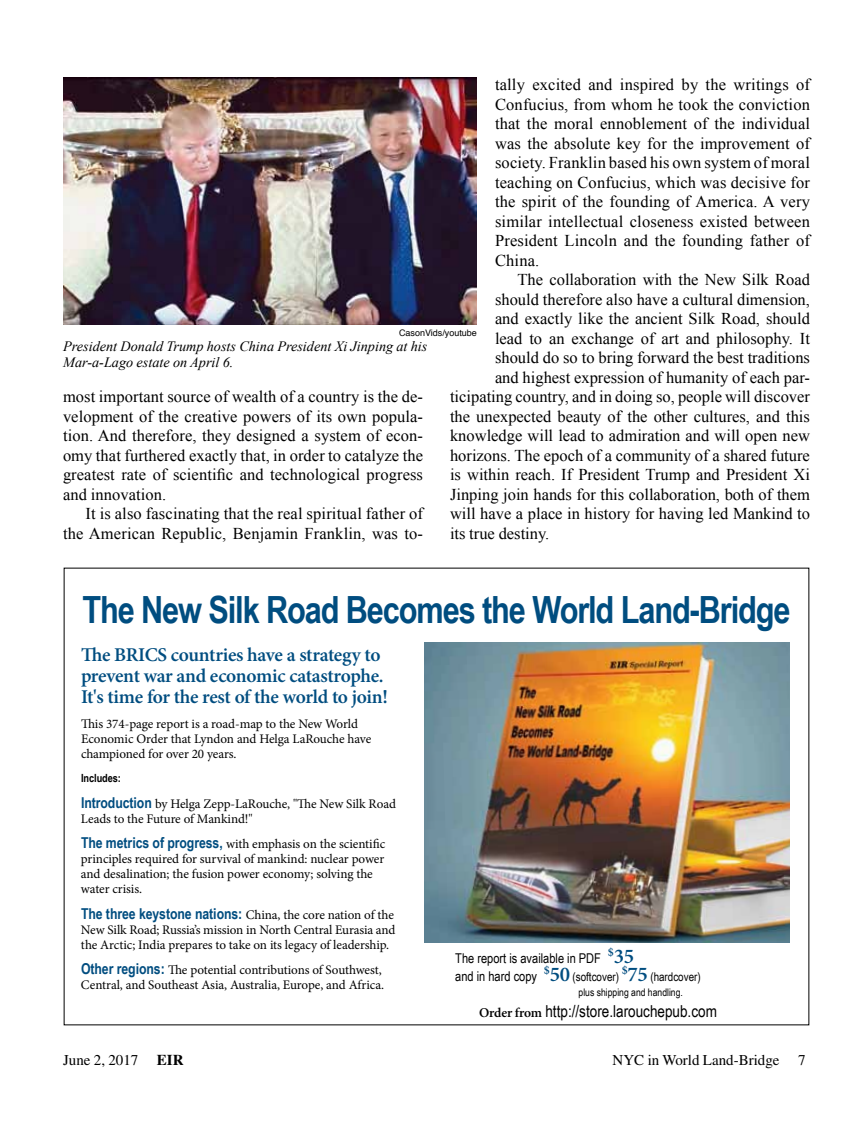
<style>
.page{position:relative;width:864px;height:1134px;background:#fff}
.page>*{position:absolute;margin:0;border:0;box-sizing:border-box;transform-origin:0 0}
.t1{font:700 37.5px "Arial Narrow";letter-spacing:-.03em;color:#004d80}
.t2{font:600 21px "Minion Pro";color:#004d80}
.t3{font:600 19.5px/21px "Minion Pro";letter-spacing:-.015em;color:#004d80}
.t4{font:16.5px/19.5px "Times New Roman";color:#000;text-align:justify}
.t5{font:16.5px "Arial Narrow";color:#000}
.t6{font:700 15px "Arial Narrow";letter-spacing:-.005em;color:#004d80}
.t7{font:15px "Times";color:#000}
.t8{font:italic 14.25px/15.8px "Times New Roman";color:#000}
.t9{font:13.5px "Arial Narrow";color:#000}
.t10{font:13.2px/15px "Minion Pro";letter-spacing:-.01em;color:#000}
.t11{font:12px "Arial Narrow";color:#000}
.t12{font:700 11.25px "Arial Narrow";letter-spacing:-.005em;color:#000}
.t13{font:10.5px "Arial Narrow";color:#000}
.t14{font:9px "Helvetica";color:#000}
.s1{font-family:"Arial Narrow";font-weight:700;font-size:15px;color:#004d80}
.s2{font-family:"Minion Pro";font-weight:400;font-size:13.2px;color:#000}
.s3{font-family:"Minion Pro";font-weight:600;font-size:21px;color:#004d80}
.s4{font-family:"Minion Pro";font-weight:600;font-size:13.5px}
.s5{font-weight:700}
</style>
<div class="page">
<img style="left:63px;top:77px;width:414px;height:247px">
<img style="left:424px;top:642px;width:365px;height:301px">
<p class="t4" style="left:495px;top:74px;width:317px">tally excited and inspired by the writings of Confucius, from whom he took the conviction that the moral ennoblement of the individual was the absolute key for the improvement of society. Franklin based his own system of moral teaching on Confucius, which was decisive for the spirit of the founding of America. A very similar intellectual closeness existed between President Lincoln and the founding father of China.</p>
<p class="t4" style="left:518px;top:270px;width:294px">The collaboration with the New Silk Road</p>
<p class="t4" style="left:495px;top:289px;width:317px">should therefore also have a cultural dimension,</p>
<p class="t4" style="left:495px;top:309px;width:317px">and exactly like the ancient Silk Road, should</p>
<p class="t4" style="left:495px;top:328px;width:316px">lead to an exchange of art and philosophy. It</p>
<p class="t4" style="left:495px;top:348px;width:317px">should do so to bring forward the best traditions</p>
<p class="t4" style="left:495px;top:367px;width:317px">and highest expression of humanity of each par-</p>
<p class="t4" style="left:450px;top:387px;width:361px">ticipating country, and in doing so, people will discover</p>
<p class="t4" style="left:450px;top:406px;width:361px">the unexpected beauty of the other cultures, and this</p>
<p class="t4" style="left:450px;top:426px;width:361px">knowledge will lead to admiration and will open new</p>
<p class="t4" style="left:450px;top:445px;width:361px">horizons. The epoch of a community of a shared future</p>
<p class="t4" style="left:450px;top:465px;width:362px">is within reach. If President Trump and President Xi</p>
<p class="t4" style="left:450px;top:484px;width:362px">Jinping join hands for this collaboration, both of them</p>
<p class="t4" style="left:450px;top:504px;width:361px">will have a place in history for having led Mankind to</p>
<p class="t4" style="left:450px;top:523px;width:101px">its true destiny.</p>
<p class="t14" style="left:399px;top:325px;width:79px">CasonVids/youtube</p>
<p class="t8" style="left:63px;top:338px;width:366px">President Donald Trump hosts China President Xi Jinping at his<br>Mar-a-Lago estate on April 6.</p>
<p class="t4" style="left:63px;top:386px;width:362px">most important source of wealth of a country is the de&shy;velopment of the creative powers of its own popula&shy;tion. And therefore, they designed a system of econ&shy;omy that furthered exactly that, in order to catalyze the greatest rate of scientific and technological progress and innovation.</p>
<p class="t4" style="left:63px;top:503px;width:362px;text-align:right">It is also fascinating that the real spiritual father of the American Republic, Benjamin Franklin, was to-</p>
<h1 class="t1" style="left:82px;top:581px;width:710px">The New Silk Road Becomes the World Land-Bridge</h1>
<p class="t3" style="left:81px;top:644px;width:308px">The BRICS countries have a strategy to prevent war and economic catastrophe.<br>It's time for the rest of the world to join!</p>
<p class="t10" style="left:81px;top:717px;width:292px">This 374-page report is a road-map to the New World<br>Economic Order that Lyndon and Helga LaRouche have championed for over 20 years.</p>
<p class="t12" style="left:81px;top:770px;width:42px">Includes:</p>
<p class="t10" style="left:81px;top:796px;width:317px"><span class="s1">Introduction</span> by Helga Zepp-LaRouche, "The New Silk Road<br>Leads to the Future of Mankind!"</p>
<p class="t10" style="left:81px;top:837px;width:306px"><span class="s1">The metrics of progress,</span> with emphasis on the scientific principles required for survival of mankind: nuclear power and desalination; the fusion power economy; solving the water crisis.</p>
<p class="t6" style="left:81px;top:902px;width:314px">The three keystone nations: <span class="s2">China, the core nation of the</span></p>
<p class="t10" style="left:81px;top:922px;width:316px">New Silk Road; Russia’s mission in North Central Eurasia and the Arctic; India prepares to take on its legacy of leadership.</p>
<p class="t10" style="left:81px;top:963px;width:305px"><span class="s1">Other regions:</span> The potential contributions of Southwest,<br>Central, and Southeast Asia, Australia, Europe, and Africa.</p>
<p class="t9" style="left:455px;top:949px;width:147px">The report is available in PDF</p>
<p class="t2" style="left:608px;top:942px;width:28px"><sup>$</sup>35</p>
<p class="t9" style="left:455px;top:967px;width:83px">and in hard copy</p>
<p class="t11" style="left:544px;top:968px;width:158px"><sup>$</sup><span class="s3">50</span> (softcover) <sup>$</sup><span class="s3">75</span> (hardcover)</p>
<p class="t13" style="left:579px;top:985px;width:106px">plus shipping and handling.</p>
<p class="t5" style="left:479px;top:999px;width:239px"><span class="s4">Order from</span> http://store.larouchepub.com</p>
<p class="t7" style="left:63px;top:1052px;width:122px">June 2, 2017 <span class="s5">EIR</span></p>
<p class="t7" style="left:613px;top:1052px;width:194px">NYC in World Land-Bridge 7</p>
</div>
